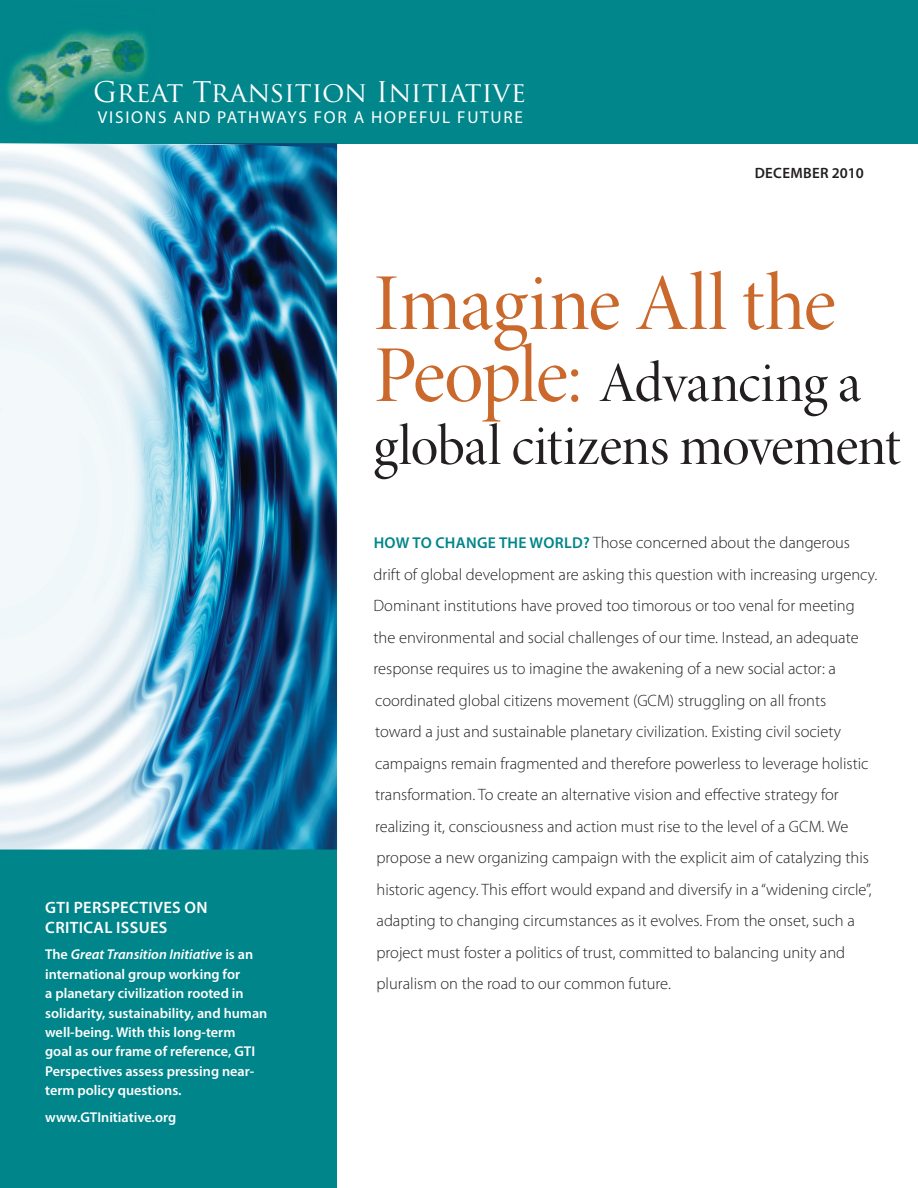
<style>
.page{position:relative;width:918px;height:1188px;background:#fff}
.page>*{position:absolute;margin:0;border:0;box-sizing:border-box;transform-origin:0 0}
.t1{font:81px "Minion Pro Disp";color:#cb692c}
.t2{font:57px/63px "Minion Pro Disp";letter-spacing:-.015em;color:#231f20}
.t3{font:27.75px "Trajan Pro";color:#fff}
.t4{font:17.25px "Myriad Pro";letter-spacing:.105em;color:#fff}
.t5{font:300 16.5px/31.5px "Myriad Pro";color:#231f20}
.t6{font:600 16.5px/19.8px "Myriad Pro";letter-spacing:.02em;color:#fff}
.t7{font:600 15px "Myriad Pro";letter-spacing:.02em;color:#231f20}
.t8{font:600 14.25px/19.5px "Myriad Pro";color:#fff}
.s1{font-style:italic}
.s2{font-size:81px;color:#cb692c}
.s3{font-weight:600;font-size:15.75px;color:#00858a}
</style>
<div class="page">
<div style="left:0;top:850px;width:337px;height:338px;background:#00858a"></div>
<div style="left:0;top:0;width:918px;height:143px;background:#00868b"></div>
<img style="left:0;top:143px;width:337px;height:707px">
<svg style="left:188px;top:143px;width:149px;height:5px"></svg>
<h3 class="t3" style="left:93px;top:74px;width:435px">Great Transition Initiative</h3>
<p class="t4" style="left:98px;top:107px;width:427px">VISIONS AND PATHWAYS FOR A HOPEFUL FUTURE</p>
<p class="t7" style="left:755px;top:164px;width:111px">December 2010</p>
<p class="t6" style="left:45px;top:897px;width:164px">GTI Perspectives on<br>Critical Issues</p>
<p class="t8" style="left:45px;top:944px;width:224px">The <span class="s1">Great Transition Initiative</span> is an international group working for<br>a planetary civilization rooted in solidarity, sustainability, and human well-being. With this long-term<br>goal as our frame of reference, GTI Perspectives assess pressing near&shy;term policy questions.</p>
<p class="t8" style="left:45px;top:1107px;width:133px">www.GTInitiative.org</p>
<h1 class="t1" style="left:374px;top:255px;width:464px">Imagine All the</h1>
<h2 class="t2" style="left:374px;top:353px;width:529px"><span class="s2">People:</span> Advancing a global citizens movement</h2>
<p class="t5" style="left:374px;top:527px;width:505px"><span class="s3">How to Change th e World?</span> Those concerned about the dangerous drift of global development are asking this question with increasing urgency.<br>Dominant institutions have proved too timorous or too venal for meeting the environmental and social challenges of our time. Instead, an adequate response requires us to imagine the awakening of a new social actor: a coordinated global citizens movement (GCM) struggling on all fronts<br>toward a just and sustainable planetary civilization. Existing civil society campaigns remain fragmented and therefore powerless to leverage holistic transformation. To create an alternative vision and effective strategy for realizing it, consciousness and action must rise to the level of a GCM. We propose a new organizing campaign with the explicit aim of catalyzing this historic agency. This effort would expand and diversify in a “widening circle”, adapting to changing circumstances as it evolves. From the onset, such a project must foster a politics of trust, committed to balancing unity and pluralism on the road to our common future.</p>
</div>
